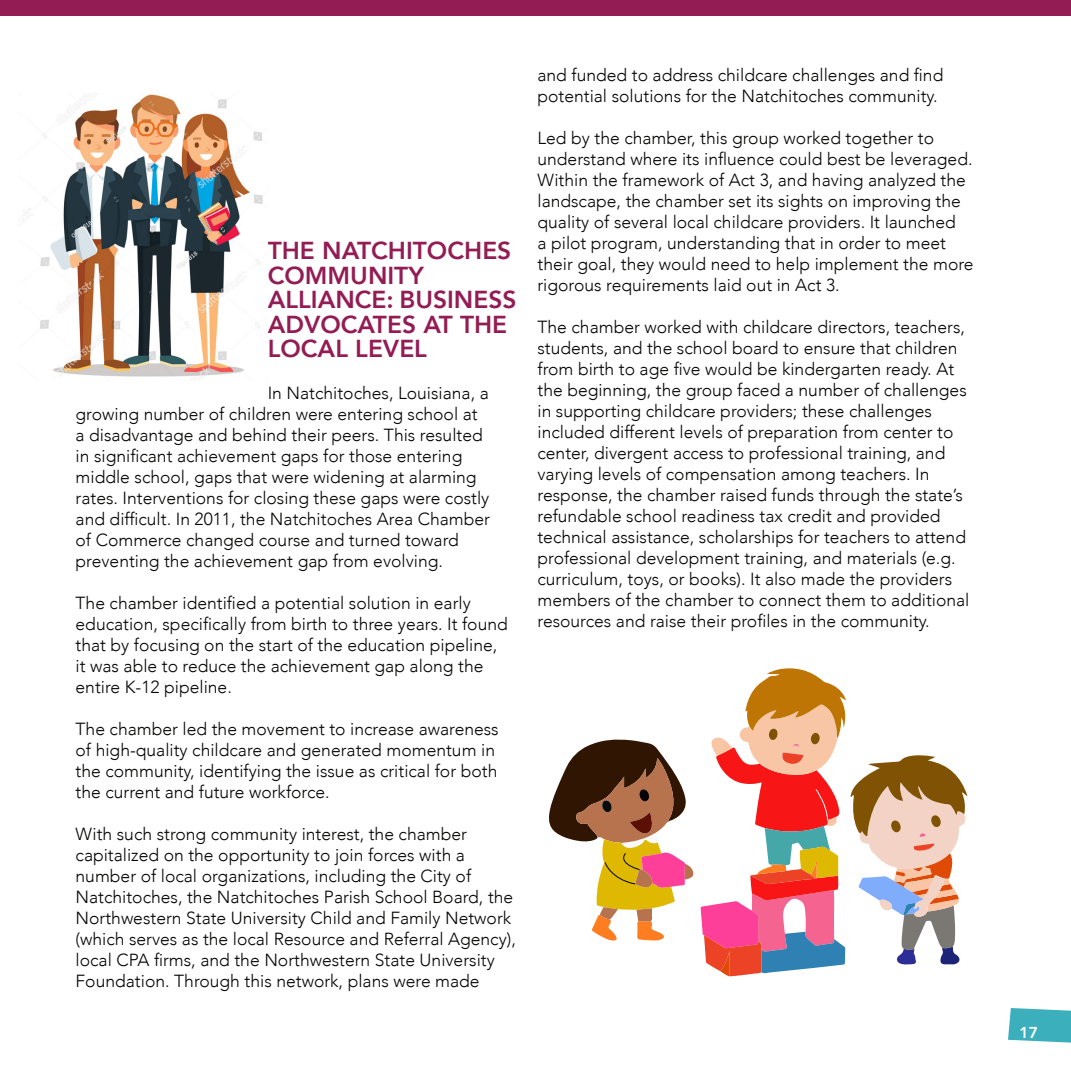
<style>
.page{position:relative;width:1071px;height:1071px;background:#fff}
.page>*{position:absolute;margin:0;border:0;box-sizing:border-box;transform-origin:0 0}
.Normal1{font:800 24.5px/24.5px "Avenir";color:#931c54}
.Normal1-2{font:300 17.5px/21px "Avenir";color:#040503}
.t1{font:800 15.75px "Avenir";color:#fff}
</style>
<div class="page">
<div style="left:0;top:0;width:1071px;height:16px;background:#931c54"></div>
<svg style="left:1008px;top:1008px;width:63px;height:35px;background:#51b7c3"></svg>
<img style="left:22px;top:93px;width:241px;height:288px">
<svg style="left:549px;top:739px;width:144px;height:202px"></svg>
<svg style="left:701px;top:668px;width:266px;height:308px"></svg>
<p class="Normal1" style="left:268px;top:238px;width:250px">THE NATCHITOCHES<br>COMMUNITY<br>ALLIANCE: BUSINESS<br>ADVOCATES AT THE<br>LOCAL LEVEL</p>
<p class="Normal1-2" style="left:76px;top:382px;width:416px;text-indent:192px">In Natchitoches, Louisiana, a growing number of children were entering school at a disadvantage and behind their peers. This resulted in significant achievement gaps for those entering middle school, gaps that were widening at alarming rates. Interventions for closing these gaps were costly and difficult. In 2011, the Natchitoches Area Chamber of Commerce changed course and turned toward preventing the achievement gap from evolving.</p>
<p class="Normal1-2" style="left:76px;top:592px;width:434px">The chamber identified a potential solution in early education, specifically from birth to three years. It found that by focusing on the start of the education pipeline, it was able to reduce the achievement gap along the entire K-12 pipeline.</p>
<p class="Normal1-2" style="left:76px;top:718px;width:425px">The chamber led the movement to increase awareness of high-quality childcare and generated momentum in the community, identifying the issue as critical for both the current and future workforce.</p>
<p class="Normal1-2" style="left:76px;top:823px;width:442px">With such strong community interest, the chamber capitalized on the opportunity to join forces with a number of local organizations, including the City of Natchitoches, the Natchitoches Parish School Board, the Northwestern State University Child and Family Network (which serves as the local Resource and Referral Agency), local CPA firms, and the Northwestern State University Foundation. Through this network, plans were made</p>
<p class="Normal1-2" style="left:537px;top:64px;width:407px">and funded to address childcare challenges and find potential solutions for the Natchitoches community.</p>
<p class="Normal1-2" style="left:537px;top:127px;width:438px">Led by the chamber, this group worked together to understand where its influence could best be leveraged.<br>Within the framework of Act 3, and having analyzed the landscape, the chamber set its sights on improving the quality of several local childcare providers. It launched<br>a pilot program, understanding that in order to meet their goal, they would need to help implement the more rigorous requirements laid out in Act 3.</p>
<p class="Normal1-2" style="left:537px;top:316px;width:433px">The chamber worked with childcare directors, teachers, students, and the school board to ensure that children from birth to age five would be kindergarten ready. At the beginning, the group faced a number of challenges in supporting childcare providers; these challenges included different levels of preparation from center to center, divergent access to professional training, and varying levels of compensation among teachers. In response, the chamber raised funds through the state’s refundable school readiness tax credit and provided technical assistance, scholarships for teachers to attend professional development training, and materials (e.g. curriculum, toys, or books). It also made the providers members of the chamber to connect them to additional resources and raise their profiles in the community.</p>
<p class="t1" style="left:1020px;top:1020px;width:20px">17</p>
</div>
